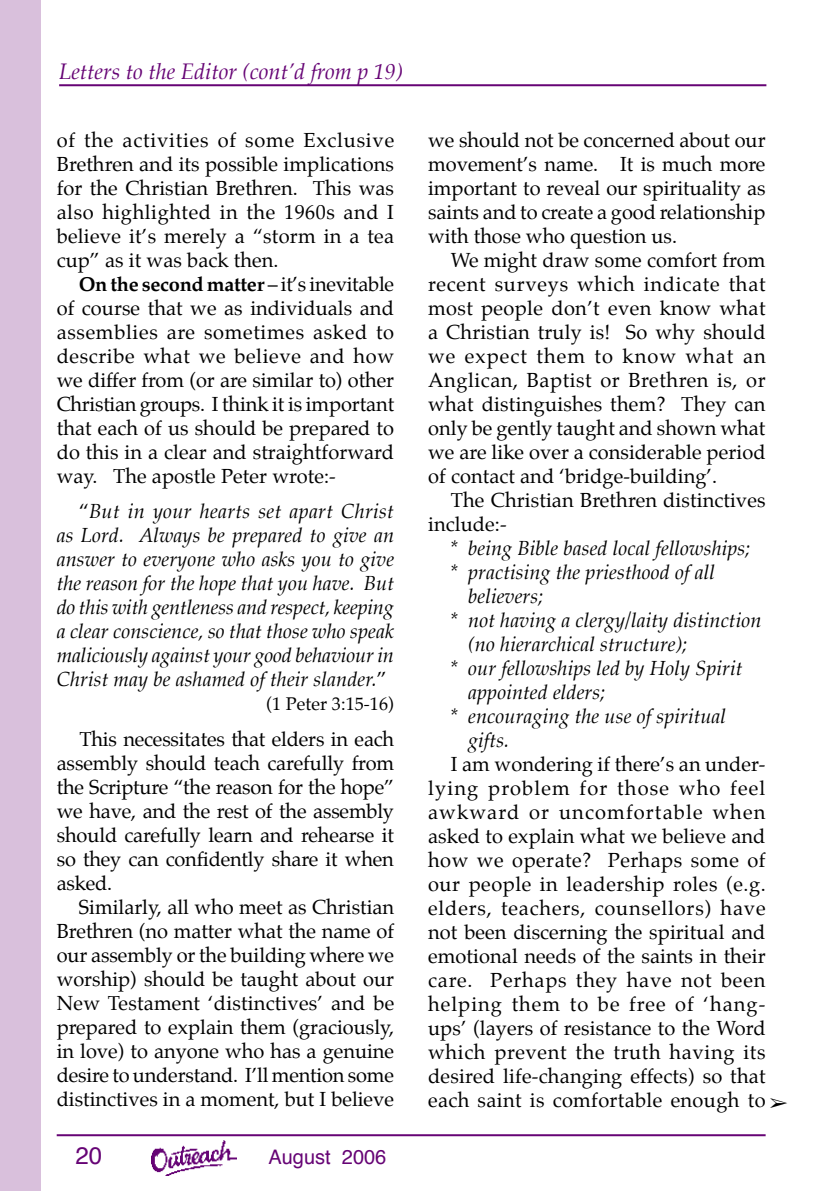
<style>
.page{position:relative;width:828px;height:1191px;background:#fff}
.page>*{position:absolute;margin:0;border:0;box-sizing:border-box;transform-origin:0 0}
.t1{font:24px "Helvetica";color:#660475}
.t2{font:italic 22px "Palatino";color:#660475}
.t3{font:20px/24px "Palatino";letter-spacing:.005em;color:#000;text-align:justify}
.t4{font:italic 20px/24px "Palatino";letter-spacing:.005em;color:#000;text-align:justify}
.t5{font:20px "Helvetica";color:#660475}
.t6{font:18px "Palatino";letter-spacing:.005em;color:#000}
.s1{font-weight:700}
.s2{font-style:normal}
</style>
<div class="page">
<div style="left:0;top:0;width:41px;height:1191px;background:#d9c0dc"></div>
<hr style="left:57px;top:1134px;width:708px;height:2px;background:#660475">
<img style="left:152px;top:1140px;width:85px;height:35px">
<hr style="left:59px;top:84px;width:707px;height:2px;background:#660475">
<p class="t2" style="left:59px;top:54px;width:346px">Letters to the Editor (cont’d from p 19)</p>
<p class="t3" style="left:57px;top:128px;width:339px">of the activities of some Exclusive Brethren and its possible implications for the Christian Brethren. This was also highlighted in the 1960s and I believe it’s merely a “storm in a tea cup” as it was back then.</p>
<p class="t3" style="left:57px;top:272px;width:339px;text-indent:22px"><span class="s1">On the second matter</span> – it’s inevitable of course that we as individuals and assemblies are sometimes asked to describe what we believe and how we differ from (or are similar to) other Christian groups. I think it is important that each of us should be prepared to do this in a clear and straightforward way. The apostle Peter wrote:-</p>
<p class="t4" style="left:57px;top:500px;width:339px;text-indent:22px"><span class="s2">“</span>But in your hearts set apart Christ as Lord. Always be prepared to give an answer to everyone who asks you to give the reason for the hope that you have. But do this with gentleness and respect, keeping a clear conscience, so that those who speak maliciously against your good behaviour in Christ may be ashamed of their slander.<span class="s2">”</span></p>
<p class="t6" style="left:266px;top:689px;width:130px">(1 Peter 3:15-16)</p>
<p class="t3" style="left:57px;top:727px;width:339px;text-indent:23px">This necessitates that elders in each assembly should teach carefully from the Scripture “the reason for the hope” we have, and the rest of the assembly should carefully learn and rehearse it so they can confidently share it when asked.</p>
<p class="t3" style="left:57px;top:895px;width:339px;text-indent:22px">Similarly, all who meet as Christian Brethren (no matter what the name of our assembly or the building where we worship) should be taught about our New Testament ‘distinctives’ and be prepared to explain them (graciously, in love) to anyone who has a genuine desire to understand. I’ll mention some distinctives in a moment, but I believe</p>
<p class="t1" style="left:76px;top:1137px;width:28px">20</p>
<p class="t5" style="left:268px;top:1141px;width:119px">August 2006</p>
<p class="t3" style="left:428px;top:128px;width:339px">we should not be concerned about our movement’s name. It is much more important to reveal our spirituality as saints and to create a good relationship with those who question us.</p>
<p class="t3" style="left:428px;top:248px;width:339px;text-indent:23px">We might draw some comfort from recent surveys which indicate that most people don’t even know what a Christian truly is! So why should we expect them to know what an Anglican, Baptist or Brethren is, or what distinguishes them? They can only be gently taught and shown what we are like over a considerable period of contact and ‘bridge-building’.</p>
<p class="t3" style="left:428px;top:488px;width:339px;text-indent:23px">The Christian Brethren distinctives include:-</p>
<p class="t4" style="left:450px;top:536px;width:302px">* being Bible based local fellowships;</p>
<p class="t4" style="left:450px;top:560px;width:266px">* practising the priesthood of all</p>
<p class="t4" style="left:468px;top:584px;width:77px">believers;</p>
<p class="t4" style="left:450px;top:608px;width:313px">* not having a clergy/laity distinction</p>
<p class="t4" style="left:468px;top:632px;width:221px">(no hierarchical structure);</p>
<p class="t4" style="left:450px;top:656px;width:294px">* our fellowships led by Holy Spirit</p>
<p class="t4" style="left:468px;top:680px;width:139px">appointed elders;</p>
<p class="t4" style="left:450px;top:704px;width:277px">* encouraging the use of spiritual</p>
<p class="t4" style="left:468px;top:728px;width:43px">gifts.</p>
<p class="t3" style="left:428px;top:752px;width:339px;text-indent:23px">I am wondering if there’s an under&shy;lying problem for those who feel awkward or uncomfortable when asked to explain what we believe and how we operate? Perhaps some of our people in leadership roles (e.g. elders, teachers, counsellors) have not been discerning the spiritual and emotional needs of the saints in their care. Perhaps they have not been helping them to be free of ‘hang&shy;ups’ (layers of resistance to the Word which prevent the truth having its desired life-changing effects) so that each saint is comfortable enough to</p>
</div>
